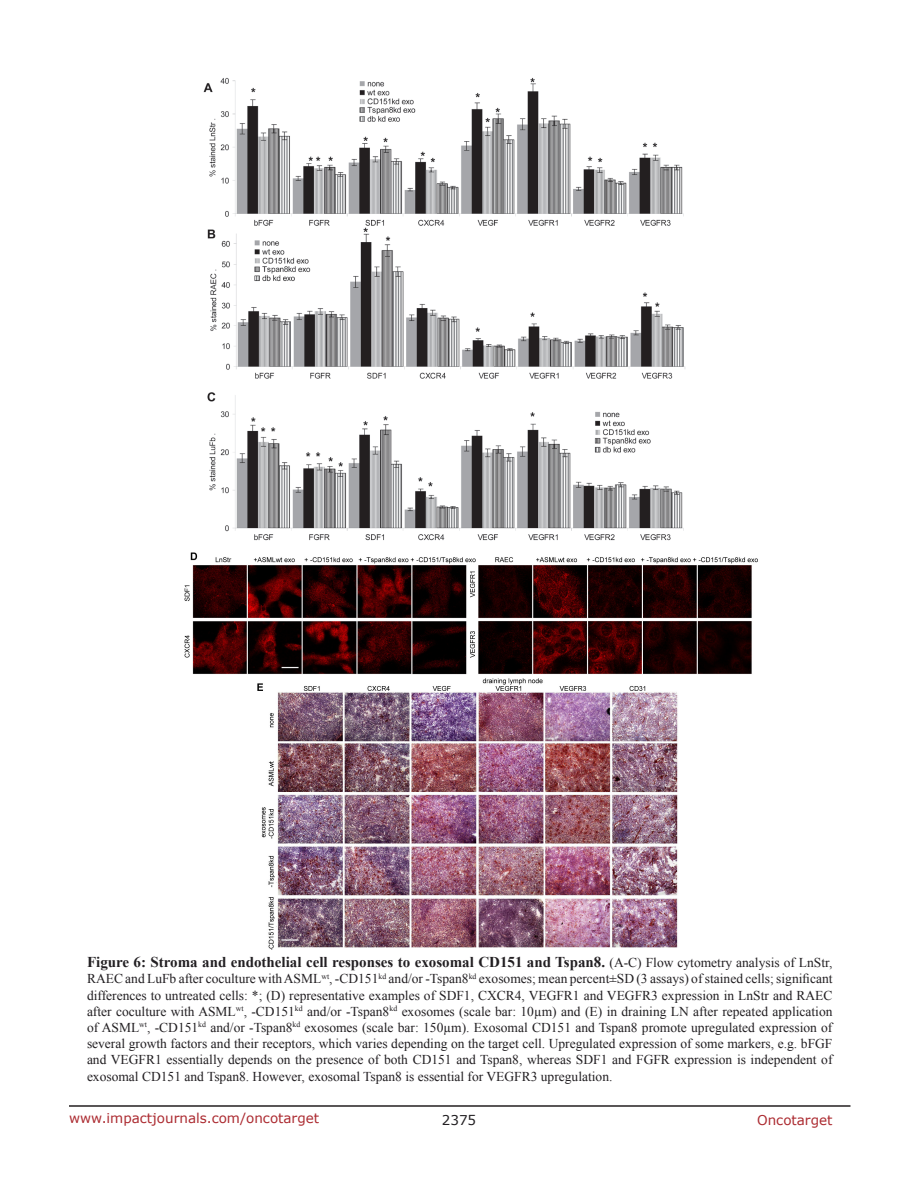
<style>
.page{position:relative;width:918px;height:1188px;background:#fff}
.page>*{position:absolute;margin:0;border:0;box-sizing:border-box;transform-origin:0 0}
.FigureText{font:700 15px "Times New Roman";color:#221f22}
.FigureText-2{font:13.5px/16.2px "Times New Roman";color:#221f22;text-align:justify}
.t1{font:13.5px "Verdana";color:#ac2b31}
.t2{font:13.5px "Verdana";color:#221f22}
.s1{font-weight:400;font-size:13.5px}
</style>
<div class="page">
<hr style="left:69px;top:1105px;width:781px;height:2px;background:#231f20">
<img style="left:203px;top:77px;width:483px;height:464px">
<img style="left:184px;top:552px;width:574px;height:398px">
<p class="FigureText" style="left:87px;top:952px;width:747px">Figure 6: Stroma and endothelial cell responses to exosomal CD151 and Tspan8. <span class="s1">(A-C) Flow cytometry analysis of LnStr,</span></p>
<p class="FigureText-2" style="left:87px;top:971px;width:747px">RAEC and LuFb after coculture with ASML<sup>wt</sup>, -CD151<sup>kd</sup> and/or -Tspan8<sup>kd</sup> exosomes; mean percent±SD (3 assays) of stained cells; significant differences to untreated cells: *; (D) representative examples of SDF1, CXCR4, VEGFR1 and VEGFR3 expression in LnStr and RAEC after coculture with ASML<sup>wt</sup>, -CD151<sup>kd</sup> and/or -Tspan8<sup>kd</sup> exosomes (scale bar: 10µm) and (E) in draining LN after repeated application of ASML<sup>wt</sup>, -CD151<sup>kd</sup> and/or -Tspan8<sup>kd</sup> exosomes (scale bar: 150µm). Exosomal CD151 and Tspan8 promote upregulated expression of several growth factors and their receptors, which varies depending on the target cell. Upregulated expression of some markers, e.g. bFGF and VEGFR1 essentially depends on the presence of both CD151 and Tspan8, whereas SDF1 and FGFR expression is independent of exosomal CD151 and Tspan8. However, exosomal Tspan8 is essential for VEGFR3 upregulation.</p>
<p class="t1" style="left:69px;top:1109px;width:252px">www.impactjournals.com/oncotarget</p>
<p class="t2" style="left:442px;top:1111px;width:36px">2375</p>
<p class="t1" style="left:757px;top:1111px;width:77px">Oncotarget</p>
</div>
